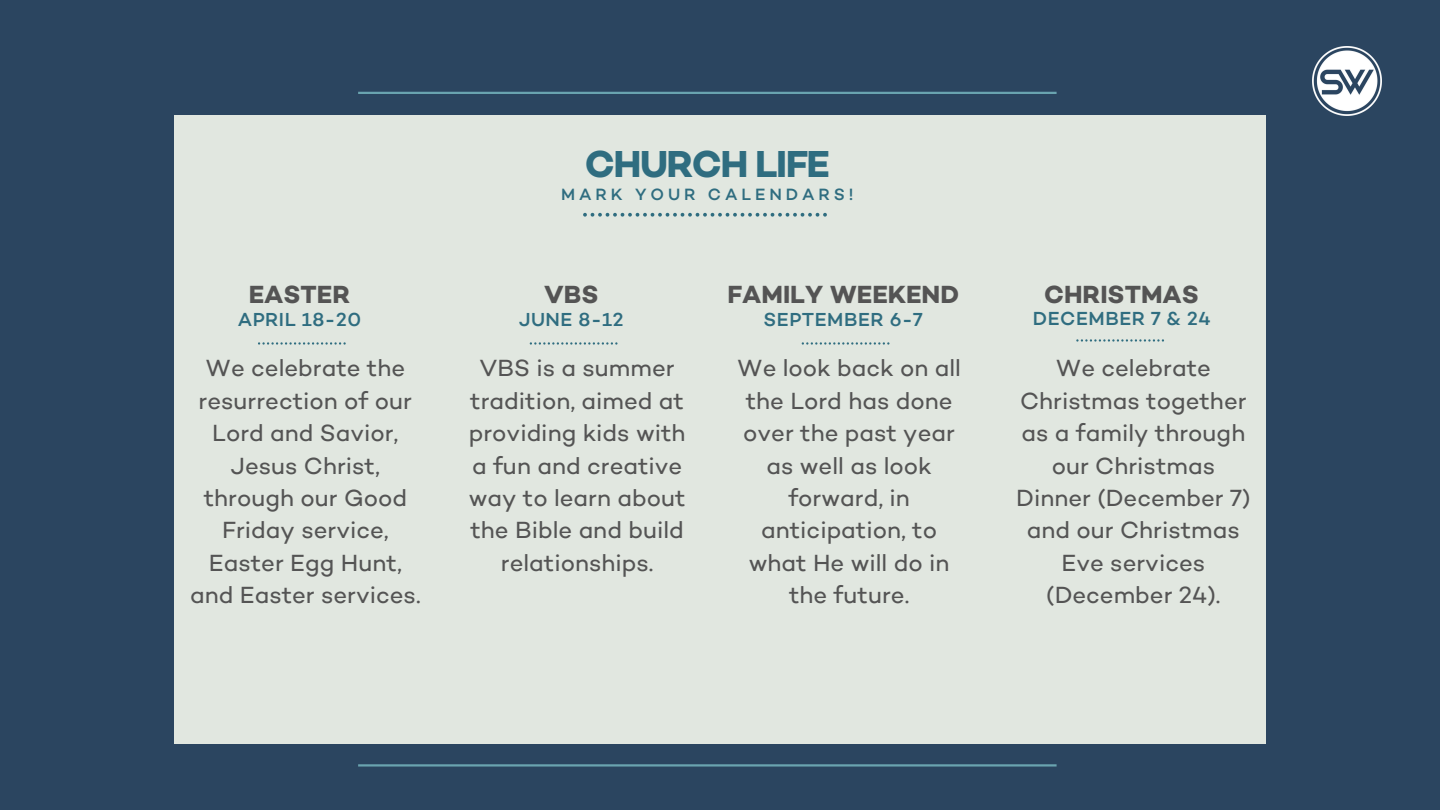
<style>
.page{position:relative;width:1440px;height:810px;background:#2b4560}
.page>*{position:absolute;margin:0;border:0;box-sizing:border-box;transform-origin:0 0}
.t1{font:700 38.2px "Campton";letter-spacing:-.04em;color:#2f6d80}
.t2{font:700 25.3px "Campton";color:#545454}
.t3{font:23.8px/32.4px "Campton";color:#545454;text-align:center}
.t4{font:500 19.3px "Campton";letter-spacing:.03em;color:#2f6d80}
.t5{font:500 19.2px "Campton";letter-spacing:.03em;color:#2f6d80}
.t6{font:500 16.7px "Campton";letter-spacing:.235em;color:#2f6d80}
</style>
<div class="page">
<div style="left:174px;top:115px;width:1092px;height:628px;background:#e1e7e0"></div>
<hr style="left:358px;top:92px;width:699px;height:2px;background:#6aa4b0">
<hr style="left:358px;top:764px;width:699px;height:3px;background:#6aa4b0">
<svg style="left:583px;top:213px;width:244px;height:4px"></svg>
<svg style="left:258px;top:342px;width:88px;height:3px"></svg>
<svg style="left:530px;top:342px;width:88px;height:3px"></svg>
<svg style="left:802px;top:342px;width:87px;height:3px"></svg>
<svg style="left:1076px;top:339px;width:88px;height:3px"></svg>
<img style="left:1312px;top:47px;width:69px;height:69px">
<p class="t2" style="left:249px;top:279px;width:103px">EASTER</p>
<p class="t5" style="left:238px;top:308px;width:125px">APRIL 18-20</p>
<p class="t3" style="left:190px;top:352px;width:232px">We celebrate the resurrection of our<br>Lord and Savior,<br>Jesus Christ, through our Good<br>Friday service,<br>Easter Egg Hunt, and Easter services.</p>
<p class="t1" style="left:585px;top:140px;width:246px">CHURCH LIFE</p>
<h4 class="t6" style="left:561px;top:184px;width:294px">MARK YOUR CALENDARS!</h4>
<h2 class="t2" style="left:544px;top:279px;width:56px">VBS</h2>
<h4 class="t5" style="left:519px;top:308px;width:106px">JUNE 8-12</h4>
<p class="t3" style="left:469px;top:352px;width:218px">VBS is a summer tradition, aimed at providing kids with a fun and creative way to learn about the Bible and build relationships.</p>
<h3 class="t2" style="left:727px;top:279px;width:233px">FAMILY WEEKEND</h3>
<h2 class="t5" style="left:764px;top:308px;width:161px">SEPTEMBER 6-7</h2>
<h4 class="t3" style="left:737px;top:352px;width:225px">We look back on all the Lord has done over the past year as well as look forward, in anticipation, to what He will do in the future.</h4>
<p class="t2" style="left:1044px;top:279px;width:156px">CHRISTMAS</p>
<h2 class="t4" style="left:1033px;top:307px;width:179px">DECEMBER 7 &amp; 24</h2>
<p class="t3" style="left:1016px;top:352px;width:236px">We celebrate<br>Christmas together as a family through our Christmas<br>Dinner (December 7) and our Christmas<br>Eve services (December 24).</p>
</div>
